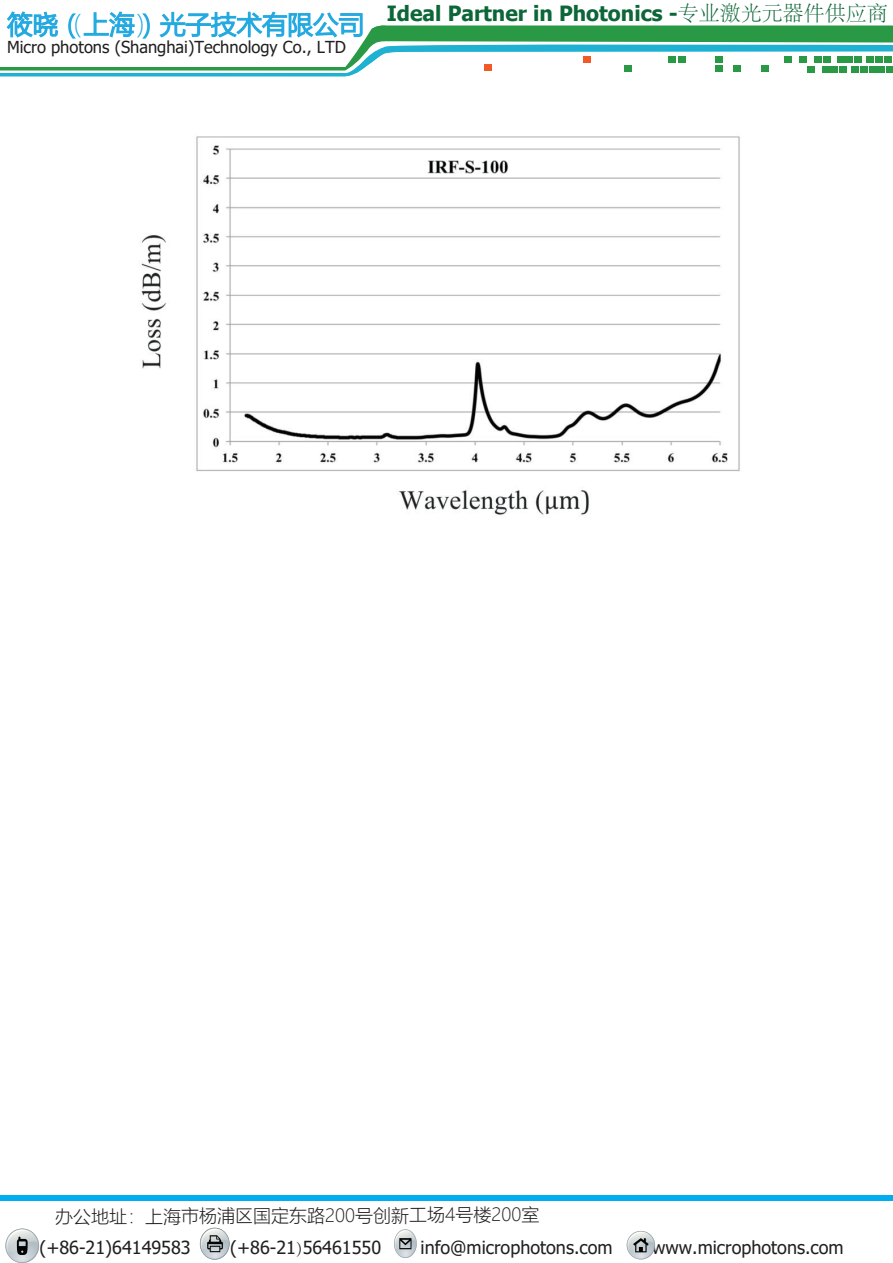
<style>
.page{position:relative;width:893px;height:1263px;background:#fff}
.page>*{position:absolute;margin:0;border:0;box-sizing:border-box;transform-origin:0 0}
.t1{font:700 21px "Tahoma";color:#0c6638}
.t2{font:18px "Tahoma";color:#231f20}
.t3{font:300 18px "Microsoft Ya Hei";letter-spacing:-.005em;color:#231f20}
.t4{font:16.5px "Tahoma";color:#231f20}
.s1{font-family:"Adobe Song Std";font-weight:300}
</style>
<div class="page">
<div style="left:0;top:1195px;width:893px;height:5px;background:#00aeef"></div>
<svg style="left:0;top:11px;width:893px;height:66px"></svg>
<svg style="left:394px;top:1229px;width:23px;height:29px"></svg>
<svg style="left:200px;top:1228px;width:30px;height:31px"></svg>
<svg style="left:5px;top:1228px;width:34px;height:35px"></svg>
<svg style="left:627px;top:1231px;width:28px;height:28px"></svg>
<img style="left:141px;top:136px;width:599px;height:379px">
<p class="t4" style="left:7px;top:36px;width:340px">Micro photons (Shanghai)Technology Co., LTD</p>
<p class="t1" style="left:387px;top:-2px;width:502px">Ideal Partner in Photonics -<span class="s1">专业激光元器件供应商</span></p>
<p class="t3" style="left:55px;top:1203px;width:486px">办公地址：上海市杨浦区国定东路200号创新工场4号楼200室</p>
<p class="t2" style="left:39px;top:1235px;width:153px">(+86-21)64149583</p>
<p class="t2" style="left:230px;top:1235px;width:153px">(+86-21<span class="s1">)</span>56461550</p>
<p class="t2" style="left:421px;top:1235px;width:194px">info@microphotons.com</p>
<p class="t2" style="left:652px;top:1235px;width:193px">www.microphotons.com</p>
</div>
